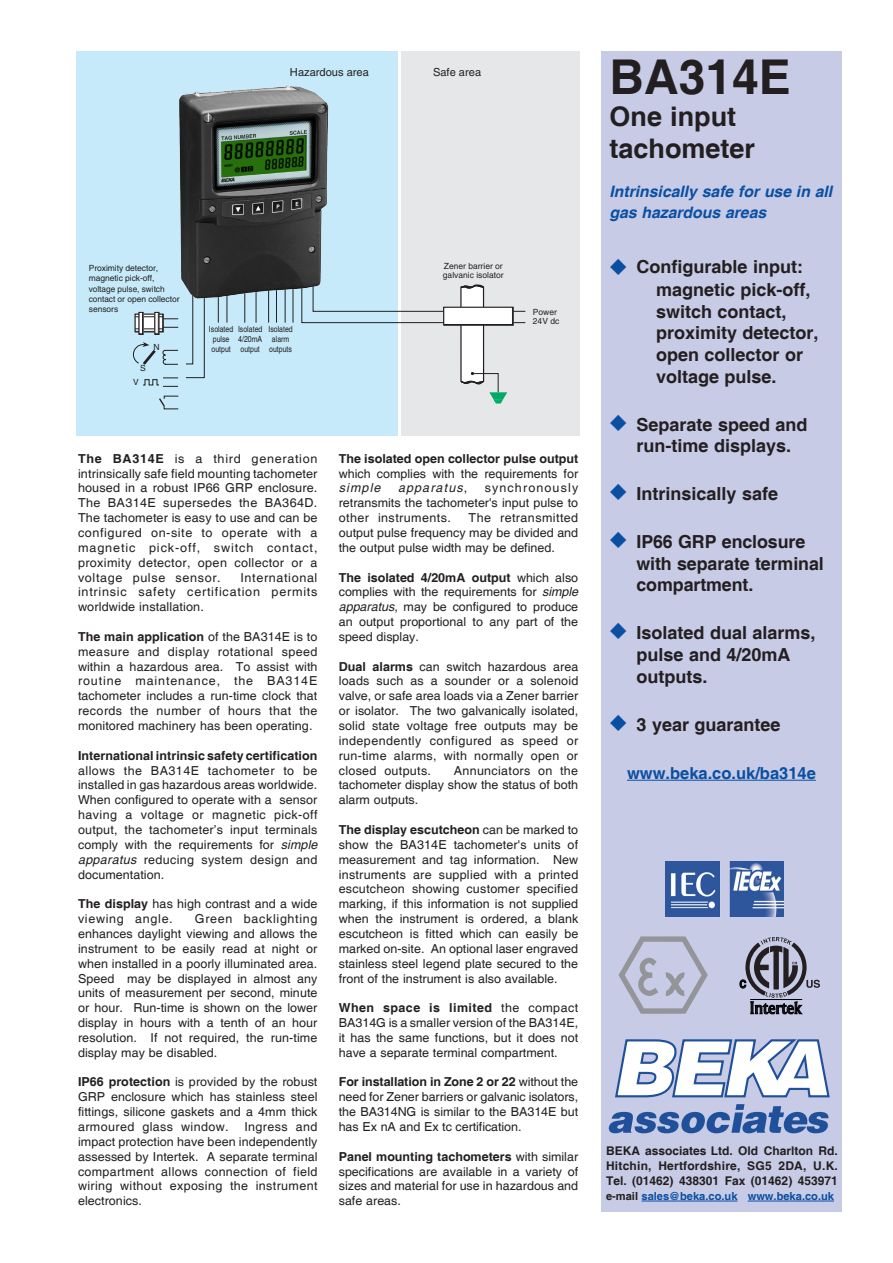
<style>
.page{position:relative;width:893px;height:1263px;background:#fff}
.page>*{position:absolute;margin:0;border:0;box-sizing:border-box;transform-origin:0 0}
.t1{font:700 48px "Helvetica";color:#231f20}
.t2{font:700 27px/32.4px "Helvetica";color:#231f20}
.t3{font:700 18px/21.9px "Helvetica";color:#231f20}
.t4{font:700 16.5px "Helvetica";color:#0a4fa2}
.body_text{font:italic 700 15.75px/21px "Helvetica";color:#0a4fa2}
.body_text-2{font:12.3px/14.9px "Helvetica";letter-spacing:.005em;color:#231f20;text-align:justify}
.body_text-3{font:700 12.3px/14.9px "Helvetica";color:#231f20;text-align:justify}
.body_text-4{font:italic 12.3px "Helvetica";letter-spacing:.09em;color:#231f20}
.t5{font:700 12px/15px "Helvetica";color:#231f20;text-align:justify}
.t6{font:700 11.1px "Helvetica";color:#0a4fa2}
.t7{font:11.1px "Helvetica";color:#231f20}
.t8{font:8.55px/10.2px "Helvetica";letter-spacing:-.005em;color:#231f20}
.t9{font:condensed 8.55px/10.2px "Helvetica";color:#231f20}
.s1{color:#0a4fa2}
.s2{font-weight:400}
.s3{font-weight:400;font-style:italic}
.s4{font-weight:700}
.s5{font-style:normal}
.s6{font-style:italic}
.s7{color:#231f20}
</style>
<div class="page">
<div style="left:601px;top:51px;width:241px;height:1161px;background:#c7cbe6"></div>
<hr style="left:627px;top:780px;width:189px;height:1px;background:#0a4fa2">
<svg style="left:608px;top:1039px;width:222px;height:94px"></svg>
<hr style="left:641px;top:1201px;width:96px;height:1px;background:#0a4fa2">
<hr style="left:748px;top:1201px;width:86px;height:1px;background:#0a4fa2">
<div style="left:402px;top:51px;width:178px;height:385px;background:#e6e7e9"></div>
<div style="left:77px;top:51px;width:321px;height:385px;background:#c6eafa"></div>
<svg style="left:459px;top:284px;width:48px;height:119px"></svg>
<div style="left:443px;top:307px;width:71px;height:19px;border:1px solid #231f20"></div>
<div style="left:444px;top:307px;width:68px;height:17px;background:#fff"></div>
<div style="left:443px;top:307px;width:70px;height:18px;border:1px solid #231f20"></div>
<svg style="left:301px;top:245px;width:143px;height:78px"></svg>
<hr style="left:218px;top:279px;width:1px;height:44px;background:#231f20">
<hr style="left:227px;top:280px;width:1px;height:43px;background:#231f20">
<hr style="left:244px;top:279px;width:1px;height:44px;background:#231f20">
<hr style="left:256px;top:280px;width:1px;height:43px;background:#231f20">
<hr style="left:268px;top:279px;width:1px;height:44px;background:#231f20">
<hr style="left:285px;top:279px;width:1px;height:44px;background:#231f20">
<hr style="left:276px;top:279px;width:1px;height:44px;background:#231f20">
<hr style="left:293px;top:280px;width:1px;height:43px;background:#231f20">
<svg style="left:185px;top:301px;width:20px;height:77px"></svg>
<svg style="left:133px;top:342px;width:46px;height:68px"></svg>
<div style="left:135px;top:314px;width:29px;height:18px;border:1px solid #231f20"></div>
<svg style="left:137px;top:319px;width:24px;height:11px"></svg>
<div style="left:135px;top:314px;width:28px;height:18px;border:1px solid #231f20"></div>
<div style="left:139px;top:312px;width:5px;height:23px;border:1px solid #231f20"></div>
<div style="left:139px;top:312px;width:4px;height:22px;border:1px solid #231f20"></div>
<div style="left:154px;top:312px;width:5px;height:23px;border:1px solid #231f20"></div>
<hr style="left:155px;top:312px;width:3px;height:22px;background:#fff">
<div style="left:154px;top:312px;width:5px;height:22px;border:1px solid #231f20"></div>
<svg style="left:135px;top:327px;width:43px;height:2px"></svg>
<svg style="left:135px;top:316px;width:43px;height:3px"></svg>
<svg style="left:513px;top:311px;width:12px;height:1px"></svg>
<svg style="left:513px;top:322px;width:12px;height:1px"></svg>
<img style="left:179px;top:85px;width:153px;height:216px">
<img style="left:665px;top:862px;width:119px;height:54px">
<svg style="left:618px;top:936px;width:90px;height:78px"></svg>
<svg style="left:740px;top:937px;width:80px;height:77px"></svg>
<hr style="left:751px;top:999px;width:51px;height:1px;background:#000">
<p class="t1" style="left:609px;top:48px;width:183px">BA314E</p>
<p class="t2" style="left:609px;top:102px;width:147px">One input tachometer</p>
<p class="body_text" style="left:609px;top:182px;width:224px">Intrinsically safe for use in all gas hazardous areas</p>
<p class="t3" style="left:656px;top:257px;width:164px;text-indent:-46px"><span class="s1">◆</span> Configurable input: magnetic pick-off, switch contact, proximity detector, open collector or voltage pulse.</p>
<p class="t3" style="left:609px;top:414px;width:200px;text-align:center"><span class="s1">◆</span> Separate speed and run-time displays.</p>
<p class="t3" style="left:609px;top:484px;width:170px"><span class="s1">◆</span> Intrinsically safe</p>
<p class="t3" style="left:636px;top:532px;width:189px;text-indent:-27px"><span class="s1">◆</span> IP66 GRP enclosure with separate terminal compartment.</p>
<p class="t3" style="left:636px;top:623px;width:181px;text-indent:-27px"><span class="s1">◆</span> Isolated dual alarms, pulse and 4/20mA outputs.</p>
<p class="t3" style="left:609px;top:714px;width:173px"><span class="s1">◆</span> 3 year guarantee</p>
<p class="t4" style="left:627px;top:763px;width:190px">www.beka.co.uk/ba314e</p>
<p class="t7" style="left:290px;top:65px;width:80px">Hazardous area</p>
<p class="t7" style="left:433px;top:66px;width:50px">Safe area</p>
<p class="t8" style="left:443px;top:262px;width:62px;line-height:8.6px">Zener barrier or galvanic isolator</p>
<p class="t8" style="left:89px;top:263px;width:92px">Proximity detector, magnetic pick-off, voltage pulse, switch contact or open collector sensors</p>
<p class="t8" style="left:533px;top:308px;width:28px;line-height:8.4px">Power<br>24V dc</p>
<p class="t9" style="left:209px;top:324px;width:26px">Isolated pulse output</p>
<p class="t9" style="left:238px;top:324px;width:26px;text-align:justify">Isolated 4/20mA output</p>
<p class="t9" style="left:268px;top:324px;width:26px;text-align:center">Isolated alarm outputs</p>
<p class="t8" style="left:153px;top:341px;width:8px">N</p>
<p class="t8" style="left:140px;top:363px;width:7px">S</p>
<p class="t8" style="left:133px;top:376px;width:7px">V</p>
<p class="body_text-3" style="left:339px;top:452px;width:241px">The isolated open collector pulse output <span class="s2">which complies with the requirements for </span><span class="s3">simple</span></p>
<p class="body_text-2" style="left:78px;top:451px;width:241px"><span class="s4">The BA314E</span> is a third generation intrinsically safe field mounting tachometer housed in a robust IP66 GRP enclosure.<br>The BA314E supersedes the BA364D.<br>The tachometer is easy to use and can be configured on-site to operate with a magnetic pick-off, switch contact, proximity detector, open collector or a voltage pulse sensor.</p>
<p class="body_text-2" style="left:339px;top:481px;width:241px;text-indent:146px">synchronously retransmits the tachometer's input pulse to other instruments.</p>
<p class="body_text-4" style="left:398px;top:481px;width:71px">apparatus<span class="s5">,</span></p>
<p class="body_text-2" style="left:339px;top:511px;width:241px;text-indent:130px">The retransmitted output pulse frequency may be divided and the output pulse width may be defined.</p>
<p class="body_text-2" style="left:339px;top:570px;width:241px"><span class="s4">The isolated 4/20mA output</span> which also complies with the requirements for <span class="s6">simple apparatus</span>, may be configured to produce an output proportional to any part of the speed display.</p>
<p class="body_text-2" style="left:339px;top:659px;width:241px"><span class="s4">Dual alarms</span> can switch hazardous area loads such as a sounder or a solenoid valve, or safe area loads via a Zener barrier or isolator. The two galvanically isolated, solid state voltage free outputs may be independently configured as speed or run-time alarms, with normally open or closed outputs.</p>
<p class="body_text-2" style="left:78px;top:570px;width:241px;text-indent:162px">International intrinsic safety certification permits worldwide installation.</p>
<p class="body_text-2" style="left:78px;top:630px;width:241px"><span class="s4">The main application</span> of the BA314E is to measure and display rotational speed within a hazardous area. To assist with routine maintenance, the BA314E tachometer includes a run-time clock that records the number of hours that the monitored machinery has been operating.</p>
<p class="body_text-2" style="left:78px;top:748px;width:241px"><span class="s4">International intrinsic safety certification </span>allows the BA314E tachometer to be installed in gas hazardous areas worldwide.<br>When configured to operate with a sensor having a voltage or magnetic pick-off output, the tachometer’s input terminals comply with the requirements for <span class="s6">simple apparatus</span> reducing system design and documentation.</p>
<p class="body_text-2" style="left:78px;top:897px;width:241px"><span class="s4">The display</span> has high contrast and a wide viewing angle.</p>
<p class="body_text-2" style="left:339px;top:763px;width:241px;text-indent:115px">Annunciators on the tachometer display show the status of both alarm outputs.</p>
<p class="body_text-2" style="left:339px;top:823px;width:241px"><span class="s4">The display escutcheon</span> can be marked to show the BA314E tachometer's units of measurement and tag information. New instruments are supplied with a printed escutcheon showing customer specified marking, if this information is not supplied when the instrument is ordered, a blank escutcheon is fitted which can easily be marked on-site. An optional laser engraved stainless steel legend plate secured to the front of the instrument is also available.</p>
<p class="body_text-2" style="left:339px;top:1001px;width:241px"><span class="s4">When space is limited</span> the compact BA314G is a smaller version of the BA314E, it has the same functions, but it does not have a separate terminal compartment.</p>
<p class="body_text-2" style="left:339px;top:1075px;width:241px"><span class="s4">For installation in Zone 2 or 22</span> without the need for Zener barriers or galvanic isolators, the BA314NG is similar to the BA314E but has Ex nA and Ex tc certification.</p>
<p class="body_text-2" style="left:339px;top:1149px;width:241px"><span class="s4">Panel mounting tachometers</span> with similar specifications are available in a variety of sizes and material for use in hazardous and safe areas.</p>
<p class="t5" style="left:606px;top:1144px;width:233px">BEKA associates Ltd. Old Charlton Rd.<br>Hitchin, Hertfordshire, SG5 2DA, U.K.<br>Tel. (01462) 438301 Fax (01462) 453971</p>
<p class="body_text-2" style="left:78px;top:912px;width:241px;text-indent:117px">Green backlighting enhances daylight viewing and allows the instrument to be easily read at night or when installed in a poorly illuminated area.<br>Speed may be displayed in almost any units of measurement per second, minute or hour. Run-time is shown on the lower display in hours with a tenth of an hour resolution. If not required, the run-time display may be disabled.</p>
<p class="body_text-2" style="left:78px;top:1075px;width:241px"><span class="s4">IP66 protection</span> is provided by the robust GRP enclosure which has stainless steel fittings, silicone gaskets and a 4mm thick armoured glass window.</p>
<p class="body_text-2" style="left:78px;top:1120px;width:241px;text-indent:166px">Ingress and impact protection have been independently assessed by Intertek. A separate terminal compartment allows connection of field wiring without exposing the instrument electronics.</p>
<p class="t6" style="left:606px;top:1189px;width:229px"><span class="s7">e-mail</span> sales@beka.co.uk www.beka.co.uk</p>
</div>
